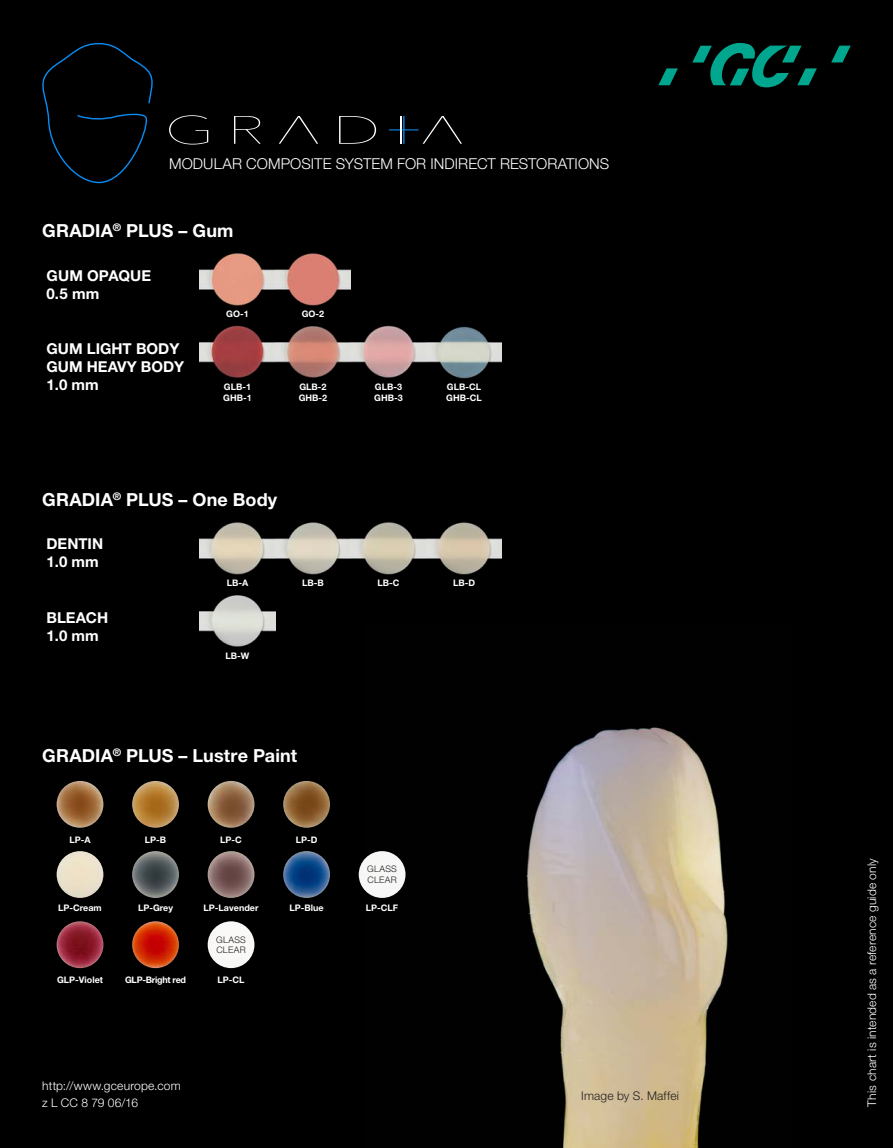
<style>
.page{position:relative;width:893px;height:1148px;background:#fff}
.page>*{position:absolute;margin:0;border:0;box-sizing:border-box;transform-origin:0 0}
.t1{font:700 18px "Helvetica Neue LT Std";letter-spacing:.005em;color:#fff}
.t2{font:700 15px/18px "Helvetica Neue LT Std";color:#fff}
.t3{font:300 15px "Helvetica Neue LT Std";letter-spacing:.005em;color:#fff}
.t4{font:300 12px/16.5px "Helvetica Neue LT Std";letter-spacing:.015em;color:#fff}
.t5{font:300 12px "Helvetica Neue LT Std";letter-spacing:.015em;color:#231f20}
.t6{font:700 9px/10.8px "Helvetica Neue LT Std";color:#fff}
.t7{font:300 9px/10.8px "Helvetica Neue LT Std";letter-spacing:.025em;color:#231f20}
.t8{font:700 9px "Helvetica Neue LT Std";letter-spacing:-.03em;color:#fff}
</style>
<div class="page">
<div style="left:0;top:0;width:892px;height:1147px;background:#000001"></div>
<img style="left:365px;top:727px;width:363px;height:420px">
<svg style="left:831px;top:46px;width:19px;height:16px"></svg>
<svg style="left:692px;top:43px;width:124px;height:44px"></svg>
<svg style="left:658px;top:68px;width:19px;height:17px"></svg>
<svg style="left:42px;top:42px;width:111px;height:142px"></svg>
<svg style="left:169px;top:115px;width:39px;height:29px"></svg>
<svg style="left:234px;top:116px;width:27px;height:28px"></svg>
<svg style="left:279px;top:116px;width:39px;height:28px"></svg>
<svg style="left:339px;top:116px;width:37px;height:28px"></svg>
<svg style="left:389px;top:116px;width:73px;height:28px"></svg>
<img style="left:200px;top:522px;width:301px;height:53px">
<img style="left:200px;top:595px;width:75px;height:52px">
<img style="left:200px;top:253px;width:150px;height:53px">
<img style="left:200px;top:325px;width:301px;height:54px">
<img style="left:57px;top:781px;width:46px;height:46px;border-radius:23px">
<img style="left:132px;top:781px;width:47px;height:46px;border-radius:23px">
<img style="left:208px;top:781px;width:46px;height:46px;border-radius:23px">
<img style="left:283px;top:781px;width:47px;height:46px;border-radius:23px">
<img style="left:57px;top:851px;width:46px;height:46px;border-radius:23px">
<img style="left:132px;top:851px;width:47px;height:46px;border-radius:23px">
<img style="left:208px;top:851px;width:46px;height:46px;border-radius:23px">
<img style="left:283px;top:851px;width:47px;height:46px;border-radius:23px">
<div style="left:358px;top:851px;width:47px;height:46px;background:#f6f7f6;border-radius:23px"></div>
<img style="left:57px;top:921px;width:46px;height:47px;border-radius:23px">
<img style="left:132px;top:921px;width:47px;height:47px;border-radius:23px">
<div style="left:208px;top:921px;width:46px;height:47px;background:#f9f8f6;border-radius:23px"></div>
<h2 class="t3" style="left:169px;top:154px;width:441px">MODULAR COMPOSITE SYSTEM FOR INDIRECT RESTORATIONS</h2>
<h1 class="t1" style="left:42px;top:219px;width:193px">GRADIA<sup>®</sup> PLUS – Gum</h1>
<h2 class="t2" style="left:46px;top:266px;width:106px">GUM OPAQUE<br>0.5 mm</h2>
<p class="t6" style="left:226px;top:308px;width:24px">GO-1</p>
<p class="t6" style="left:302px;top:308px;width:24px">GO-2</p>
<h2 class="t2" style="left:46px;top:339px;width:139px">GUM LIGHT BODY<br>GUM HEAVY BODY<br>1.0 mm</h2>
<p class="t6" style="left:223px;top:381px;width:30px">GLB-1<br>GHB-1</p>
<p class="t6" style="left:299px;top:381px;width:30px">GLB-2<br>GHB-2</p>
<p class="t6" style="left:374px;top:381px;width:30px">GLB-3<br>GHB-3</p>
<p class="t6" style="left:446px;top:381px;width:37px">GLB-CL<br>GHB-CL</p>
<h1 class="t1" style="left:42px;top:488px;width:236px">GRADIA<sup>®</sup> PLUS – One Body</h1>
<h2 class="t2" style="left:46px;top:534px;width:58px">DENTIN<br>1.0 mm</h2>
<p class="t6" style="left:227px;top:577px;width:23px">LB-A</p>
<p class="t6" style="left:302px;top:577px;width:23px">LB-B</p>
<p class="t6" style="left:377px;top:577px;width:24px">LB-C</p>
<p class="t6" style="left:453px;top:577px;width:24px">LB-D</p>
<h2 class="t2" style="left:46px;top:608px;width:63px">BLEACH<br>1.0 mm</h2>
<p class="t6" style="left:225px;top:650px;width:25px">LB-W</p>
<h1 class="t1" style="left:42px;top:744px;width:256px">GRADIA<sup>®</sup> PLUS – Lustre Paint</h1>
<p class="t6" style="left:69px;top:833px;width:23px">LP-A</p>
<p class="t6" style="left:145px;top:833px;width:23px">LP-B</p>
<p class="t6" style="left:220px;top:833px;width:23px">LP-C</p>
<p class="t6" style="left:296px;top:833px;width:23px">LP-D</p>
<p class="t7" style="left:367px;top:863px;width:31px">GLASS<br>CLEAR</p>
<p class="t6" style="left:58px;top:901px;width:45px">LP-Cream</p>
<p class="t6" style="left:138px;top:901px;width:37px">LP-Grey</p>
<p class="t6" style="left:203px;top:901px;width:56px">LP-Lavender</p>
<p class="t6" style="left:289px;top:901px;width:36px">LP-Blue</p>
<p class="t6" style="left:366px;top:901px;width:34px">LP-CLF</p>
<p class="t7" style="left:216px;top:933px;width:31px">GLASS<br>CLEAR</p>
<p class="t6" style="left:57px;top:974px;width:47px">GLP-Violet</p>
<p class="t8" style="left:125px;top:974px;width:62px">GLP-Bright red</p>
<p class="t6" style="left:217px;top:974px;width:29px">LP-CL</p>
<h3 class="t4" style="left:42px;top:1077px;width:140px">http://www.gceurope.com z L CC 8 79 06/16</h3>
<h3 class="t5" style="left:581px;top:1088px;width:99px">Image by S. Maffei</h3>
<h3 class="t4" style="left:863px;top:1106px;width:250px;rotate:-90deg">This chart is intended as a reference guide only</h3>
</div>
